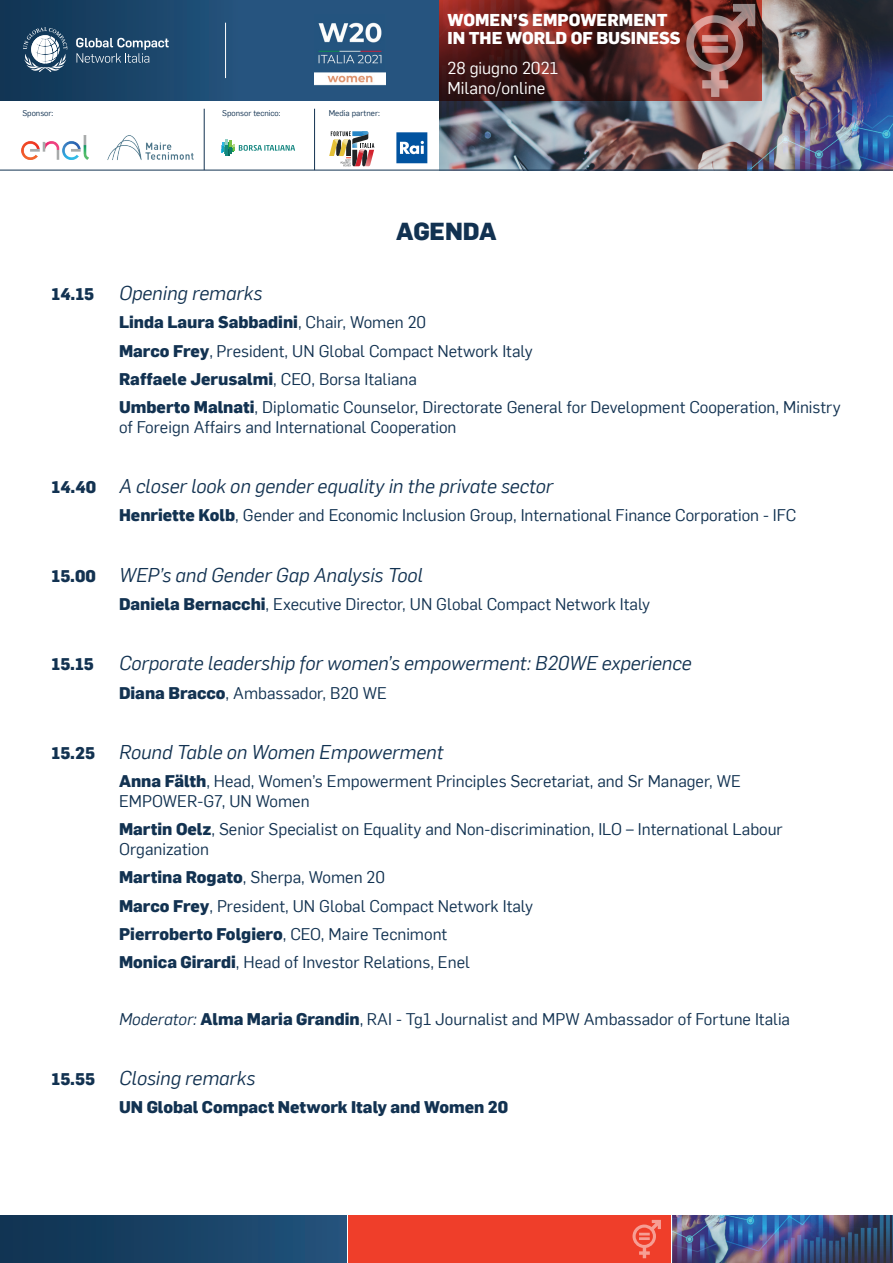
<style>
.page{position:relative;width:893px;height:1263px;background:#fff}
.page>*{position:absolute;margin:0;border:0;box-sizing:border-box;transform-origin:0 0}
.t1{font:800 24px "Flama";color:#123251}
.t2{font:italic 19.5px "Flama";color:#123251}
.t3{font:800 16.8px/18.5px "Flama";color:#fff}
.t4{font:16.8px/19.5px "Flama";color:#fff}
.t5{font:16.5px/28.3px "Flama";color:#123251}
.t6{font:800 16.5px "Flama";color:#123251}
.t7{font:8.1px "Flama";color:#123251}
.s1{font-weight:800}
.s2{font-weight:800;font-style:normal;font-size:16.5px}
.s3{font-style:italic}
</style>
<div class="page">
<img style="left:439px;top:0;width:454px;height:170px">
<img style="left:673px;top:1215px;width:220px;height:48px">
<svg style="left:439px;top:0;width:323px;height:101px;background:#61231f"></svg>
<div style="left:348px;top:1215px;width:323px;height:48px;background:#ef3e2a"></div>
<div style="left:0;top:0;width:238px;height:101px;background:linear-gradient(to right,#0f3351,#23537c)"></div>
<div style="left:0;top:1215px;width:347px;height:48px;background:linear-gradient(to right,#0f3250,#23527c)"></div>
<svg style="left:23px;top:27px;width:146px;height:45px;background:#446581"></svg>
<hr style="left:225px;top:23px;width:1px;height:55px;background:#fff">
<hr style="left:204px;top:109px;width:1px;height:61px;background:#123251">
<hr style="left:314px;top:109px;width:1px;height:61px;background:#123251">
<div style="left:238px;top:0;width:201px;height:101px;background:#26547f"></div>
<img style="left:314px;top:22px;width:72px;height:64px">
<svg style="left:686px;top:4px;width:69px;height:93px;background:#874842"></svg>
<svg style="left:702px;top:35px;width:26px;height:7px"></svg>
<svg style="left:702px;top:46px;width:26px;height:7px"></svg>
<svg style="left:632px;top:1220px;width:29px;height:38px"></svg>
<img style="left:22px;top:136px;width:67px;height:24px">
<img style="left:107px;top:135px;width:87px;height:25px">
<svg style="left:221px;top:139px;width:74px;height:17px"></svg>
<hr style="left:0;top:170px;width:893px;height:1px;background:#123251">
<svg style="left:329px;top:131px;width:45px;height:35px"></svg>
<svg style="left:396px;top:132px;width:31px;height:31px"></svg>
<p class="t7" style="left:22px;top:108px;width:32px">Sponsor:</p>
<p class="t7" style="left:222px;top:108px;width:60px">Sponsor tecnico:</p>
<p class="t7" style="left:329px;top:108px;width:53px">Media partner:</p>
<p class="t3" style="left:447px;top:10px;width:235px">WOMEN’S EMPOWERMENT<br>IN THE WORLD OF BUSINESS</p>
<p class="t4" style="left:447px;top:57px;width:112px">28 giugno 2021<br>Milano/online</p>
<h1 class="t1" style="left:396px;top:214px;width:102px">AGENDA</h1>
<p class="t6" style="left:52px;top:282px;width:44px">14.15</p>
<p class="t2" style="left:119px;top:280px;width:145px">Opening remarks</p>
<p class="t5" style="left:119px;top:307px;width:723px"><span class="s1">Linda Laura Sabbadini</span>, Chair, Women 20<br><span class="s1">Marco Frey</span>, President, UN Global Compact Network Italy<br><span class="s1">Raffaele Jerusalmi</span>, CEO, Borsa Italiana<br><span class="s1">Umberto Malnati</span>, Diplomatic Counselor, Directorate General for Development Cooperation, Ministry</p>
<p class="t5" style="left:119px;top:412px;width:339px">of Foreign Affairs and International Cooperation</p>
<p class="t2" style="left:52px;top:473px;width:503px"><span class="s2">14.40</span> A closer look on gender equality in the private sector</p>
<p class="t5" style="left:119px;top:500px;width:679px"><span class="s1">Henriette Kolb</span>, Gender and Economic Inclusion Group, International Finance Corporation - IFC</p>
<p class="t2" style="left:52px;top:561px;width:373px"><span class="s2">15.00</span> WEP’s and Gender Gap Analysis Tool</p>
<p class="t5" style="left:119px;top:589px;width:533px"><span class="s1">Daniela Bernacchi</span>, Executive Director, UN Global Compact Network Italy</p>
<p class="t6" style="left:52px;top:652px;width:44px">15.15</p>
<p class="t2" style="left:119px;top:650px;width:574px">Corporate leadership for women’s empowerment: B20WE experience</p>
<p class="t5" style="left:119px;top:677px;width:269px"><span class="s1">Diana Bracco</span>, Ambassador, B20 WE</p>
<p class="t2" style="left:52px;top:738px;width:393px"><span class="s2">15.25</span> Round Table on Women Empowerment</p>
<p class="t5" style="left:119px;top:770px;width:623px;line-height:19.8px"><span class="s1">Anna Fälth</span>, Head, Women’s Empowerment Principles Secretariat, and Sr Manager, WE<br>EMPOWER-G7, UN Women</p>
<p class="t5" style="left:119px;top:818px;width:665px;line-height:19.8px"><span class="s1">Martin Oelz</span>, Senior Specialist on Equality and Non-discrimination, ILO – International Labour<br>Organization</p>
<p class="t5" style="left:119px;top:862px;width:416px"><span class="s1">Martina Rogato</span>, Sherpa, Women 20<br><span class="s1">Marco Frey</span>, President, UN Global Compact Network Italy <span class="s1">Pierroberto Folgiero</span>, CEO, Maire Tecnimont<br><span class="s1">Monica Girardi</span>, Head of Investor Relations, Enel</p>
<p class="t5" style="left:119px;top:1004px;width:673px"><span class="s3">Moderator:</span> <span class="s1">Alma Maria Grandin</span>, RAI - Tg1 Journalist and MPW Ambassador of Fortune Italia</p>
<p class="t2" style="left:52px;top:1065px;width:205px"><span class="s2">15.55</span> Closing remarks</p>
<p class="t6" style="left:119px;top:1095px;width:391px">UN Global Compact Network Italy and Women 20</p>
</div>
